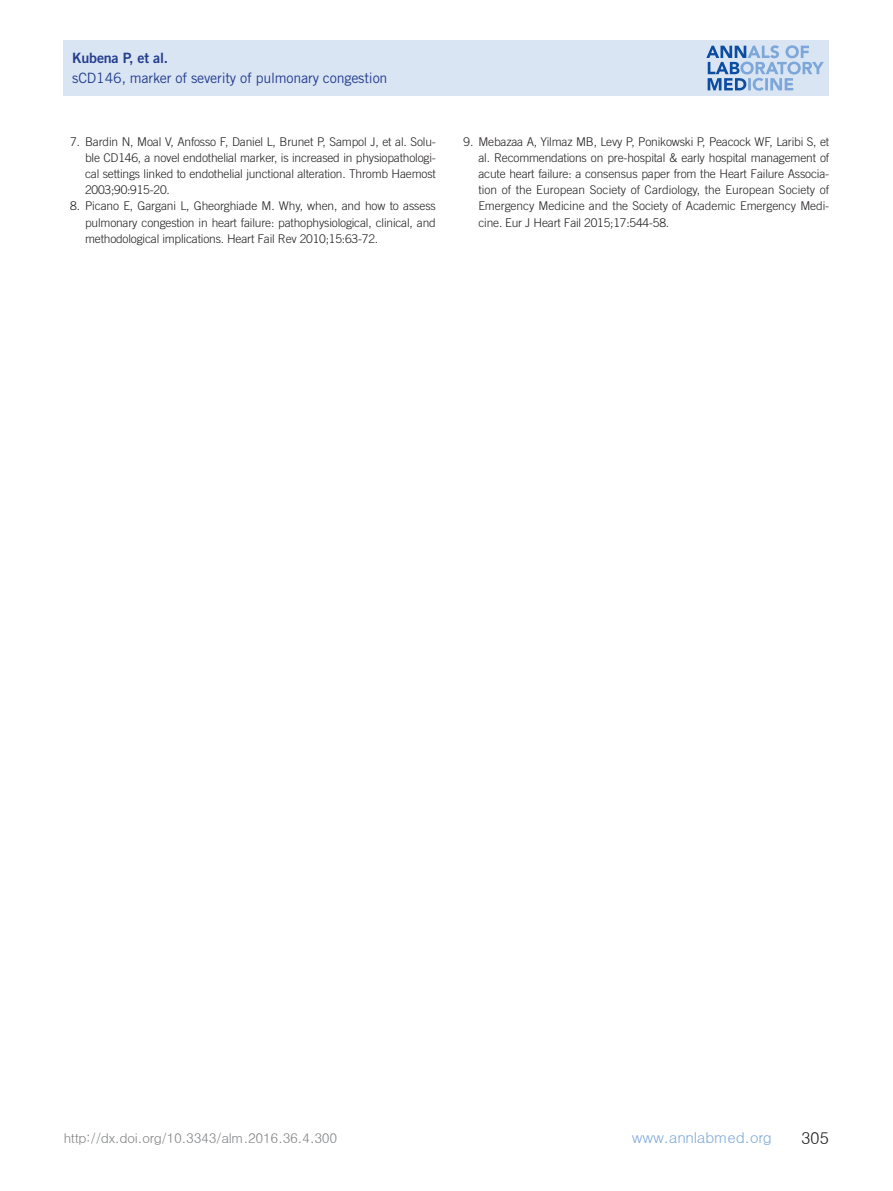
<style>
.page{position:relative;width:893px;height:1191px;background:#fff}
.page>*{position:absolute;margin:0;border:0;box-sizing:border-box;transform-origin:0 0}
.t1{font:16.5px "Dotum";color:#231f20}
.t2{font:15px "Dotum";letter-spacing:-.02em;color:#7ca7d8}
.t3{font:14.25px "Trade Gothic LT Std";letter-spacing:-.015em;color:#253f8e}
.t4{font:14.25px "Trade Gothic LT Std Bd 2";letter-spacing:-.015em;color:#253f8e}
.t5{font:13.5px "Dotum";letter-spacing:-.03em;color:#808285}
.참고문헌_1{font:300 12px/16px "Trade Gothic LT Std";letter-spacing:-.015em;color:#231f20;text-align:justify}
</style>
<div class="page">
<div style="left:64px;top:40px;width:765px;height:56px;background:#dae5f4"></div>
<svg style="left:706px;top:45px;width:118px;height:46px"></svg>
<p class="t4" style="left:72px;top:49px;width:97px">Kubena P, et al.</p>
<p class="t3" style="left:72px;top:69px;width:317px">sCD146, marker of severity of pulmonary congestion</p>
<p class="참고문헌_1" style="left:85px;top:134px;width:352px;text-indent:-15px">7. Bardin N, Moal V, Anfosso F, Daniel L, Brunet P, Sampol J, et al. Solu&shy;ble CD146, a novel endothelial marker, is increased in physiopathologi&shy;cal settings linked to endothelial junctional alteration. Thromb Haemost 2003;90:915-20.</p>
<p class="참고문헌_1" style="left:85px;top:198px;width:352px;text-indent:-15px">8. Picano E, Gargani L, Gheorghiade M. Why, when, and how to assess pulmonary congestion in heart failure: pathophysiological, clinical, and methodological implications. Heart Fail Rev 2010;15:63-72.</p>
<p class="참고문헌_1" style="left:478px;top:134px;width:352px;text-indent:-15px">9. Mebazaa A, Yilmaz MB, Levy P, Ponikowski P, Peacock WF, Laribi S, et al. Recommendations on pre-hospital &amp; early hospital management of acute heart failure: a consensus paper from the Heart Failure Associa&shy;tion of the European Society of Cardiology, the European Society of Emergency Medicine and the Society of Academic Emergency Medi&shy;cine. Eur J Heart Fail 2015;17:544-58.</p>
<p class="t5" style="left:64px;top:1131px;width:275px">http://dx.doi.org/10.3343/alm.2016.36.4.300</p>
<p class="t2" style="left:632px;top:1130px;width:142px">www.annlabmed.org</p>
<h1 class="t1" style="left:801px;top:1129px;width:30px">305</h1>
</div>
